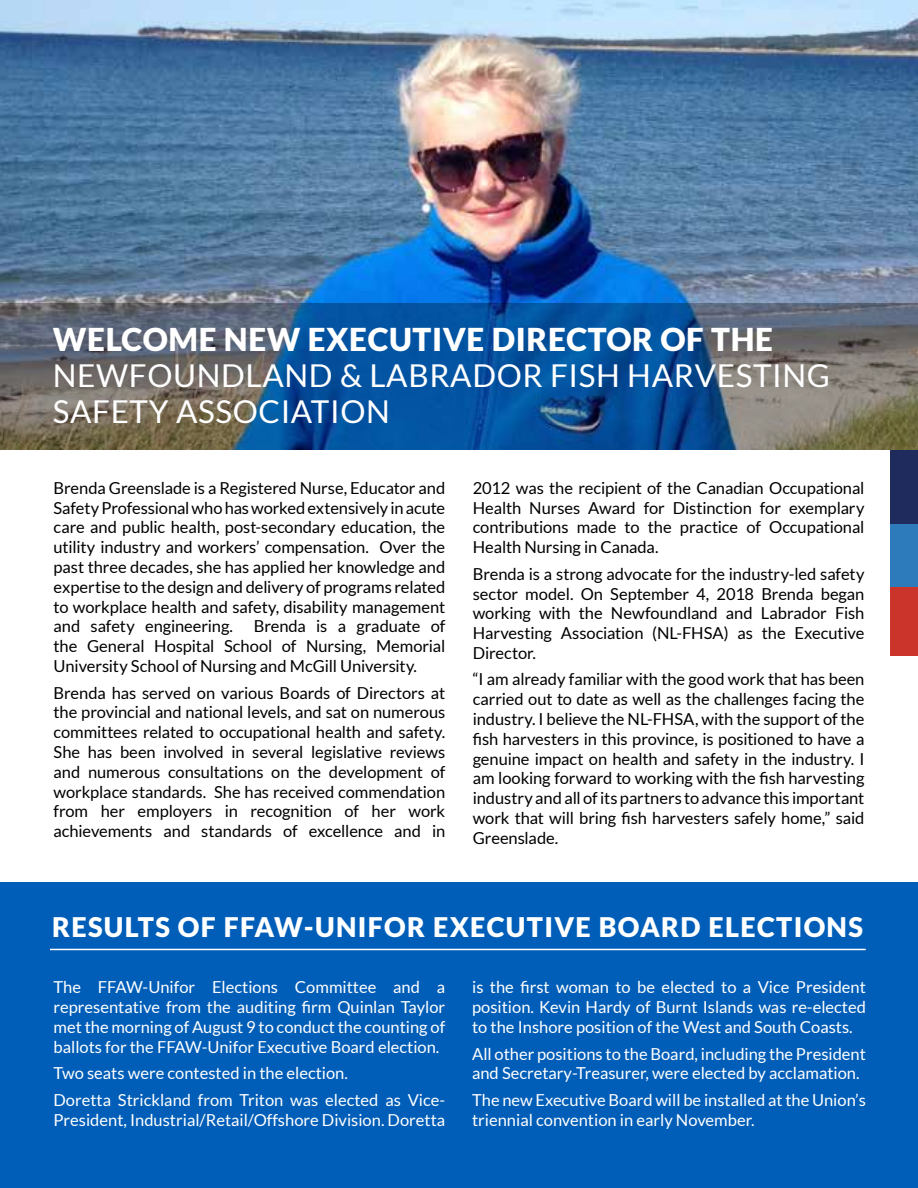
<style>
.page{position:relative;width:918px;height:1188px;background:#fff}
.page>*{position:absolute;margin:0;border:0;box-sizing:border-box;transform-origin:0 0}
.t1{font:31.5px/36px "Lato";letter-spacing:.02em;color:#fff}
.t2{font:900 31.5px "Lato";letter-spacing:.02em;color:#fff}
.t3{font:900 27px "Lato";letter-spacing:.05em;color:#fff}
.t4{font:16.5px/19.8px "Lato";letter-spacing:-.005em;color:#000;text-align:justify}
.t5{font:16.5px/19.8px "Lato";color:#fff}
</style>
<div class="page">
<div style="left:891px;top:437px;width:27px;height:88px;background:#202b5d"></div>
<div style="left:891px;top:525px;width:27px;height:62px;background:#2d7bba"></div>
<div style="left:891px;top:587px;width:27px;height:69px;background:#cb342a"></div>
<img style="left:0;top:0;width:918px;height:303px">
<div style="left:0;top:883px;width:918px;height:305px;background:#005eb8"></div>
<hr style="left:50px;top:949px;width:816px;height:1px;background:#fff">
<svg style="left:0;top:303px;width:918px;height:147px;background:#3c5f82"></svg>
<h1 class="t2" style="left:53px;top:321px;width:722px">WELCOME NEW EXECUTIVE DIRECTOR OF THE</h1>
<h1 class="t1" style="left:53px;top:357px;width:779px">NEWFOUNDLAND &amp; LABRADOR FISH HARVESTING<br>SAFETY ASSOCIATION</h1>
<p class="t4" style="left:54px;top:478px;width:393px">Brenda Greenslade is a Registered Nurse, Educator and Safety Professional who has worked extensively in acute care and public health, post-secondary education, the utility industry and workers’ compensation. Over the past three decades, she has applied her knowledge and expertise to the design and delivery of programs related to workplace health and safety, disability management and safety engineering. Brenda is a graduate of the General Hospital School of Nursing, Memorial University School of Nursing and McGill University.</p>
<p class="t4" style="left:54px;top:683px;width:393px">Brenda has served on various Boards of Directors at the provincial and national levels, and sat on numerous committees related to occupational health and safety.<br>She has been involved in several legislative reviews and numerous consultations on the development of workplace standards. She has received commendation from her employers in recognition of her work achievements and standards of excellence and in</p>
<p class="t4" style="left:473px;top:478px;width:393px">2012 was the recipient of the Canadian Occupational Health Nurses Award for Distinction for exemplary contributions made to the practice of Occupational Health Nursing in Canada.</p>
<p class="t4" style="left:473px;top:564px;width:393px">Brenda is a strong advocate for the industry-led safety sector model. On September 4, 2018 Brenda began working with the Newfoundland and Labrador Fish Harvesting Association (NL-FHSA) as the Executive Director.</p>
<p class="t4" style="left:473px;top:669px;width:393px">“I am already familiar with the good work that has been carried out to date as well as the challenges facing the industry. I believe the NL-FHSA, with the support of the fish harvesters in this province, is positioned to have a genuine impact on health and safety in the industry. I am looking forward to working with the fish harvesting industry and all of its partners to advance this important work that will bring fish harvesters safely home,” said Greenslade.</p>
<h2 class="t3" style="left:52px;top:911px;width:812px">RESULTS OF FFAW-UNIFOR EXECUTIVE BOARD ELECTIONS</h2>
<p class="t5" style="left:54px;top:977px;width:393px;text-align:justify">The FFAW-Unifor Elections Committee and a representative from the auditing firm Quinlan Taylor met the morning of August 9 to conduct the counting of ballots for the FFAW-Unifor Executive Board election.</p>
<p class="t5" style="left:54px;top:1060px;width:393px;line-height:26.5px">Two seats were contested in the election.<br>Doretta Strickland from Triton was elected as Vice-</p>
<p class="t5" style="left:54px;top:1110px;width:393px">President, Industrial/Retail/Offshore Division. Doretta</p>
<p class="t5" style="left:472px;top:977px;width:395px;text-align:justify">is the first woman to be elected to a Vice President position. Kevin Hardy of Burnt Islands was re-elected to the Inshore position of the West and South Coasts.</p>
<p class="t5" style="left:472px;top:1044px;width:395px">All other positions to the Board, including the President and Secretary-Treasurer, were elected by acclamation.</p>
<p class="t5" style="left:472px;top:1090px;width:395px">The new Executive Board will be installed at the Union’s triennial convention in early November.</p>
</div>
